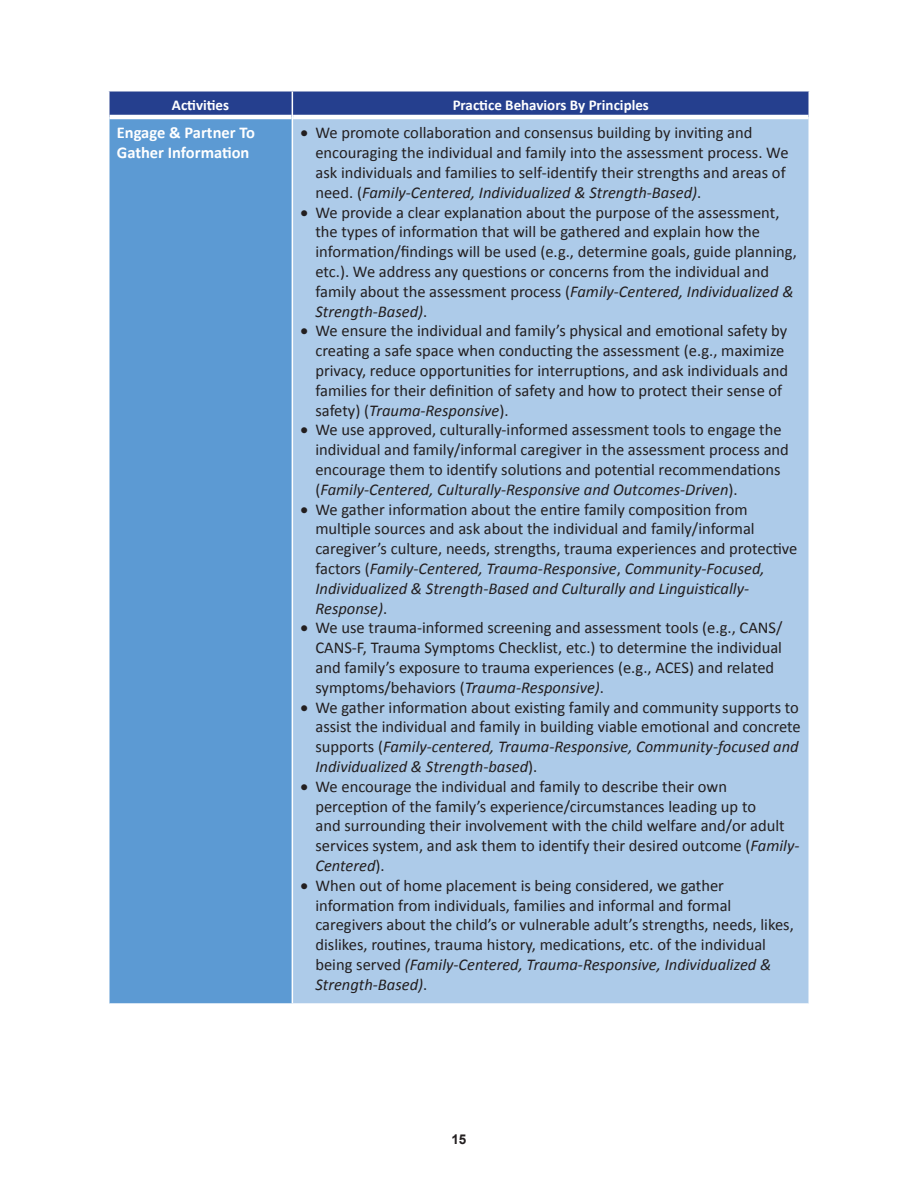
<style>
.page{position:relative;width:918px;height:1188px;background:#fff}
.page>*{position:absolute;margin:0;border:0;box-sizing:border-box;transform-origin:0 0}
.t1{font:16.5px/19.8px "Calibri";color:#231f20}
.t2{font:700 16.5px/19.8px "Calibri";color:#fff}
.t3{font:700 15px "Calibri";color:#fff}
.t4{font:700 13.5px "Arial";color:#231f20}
.s1{font-style:italic}
</style>
<div class="page">
<div style="left:109px;top:117px;width:183px;height:887px;background:#5c9ad3"></div>
<div style="left:292px;top:117px;width:517px;height:887px;background:#adcbe9"></div>
<hr style="left:110px;top:115px;width:182px;height:4px;background:#fff">
<hr style="left:293px;top:115px;width:515px;height:4px;background:#fff">
<hr style="left:808px;top:117px;width:2px;height:886px;background:#fff">
<svg style="left:109px;top:91px;width:700px;height:26px;background:#3c539a"></svg>
<hr style="left:108px;top:117px;width:2px;height:886px;background:#fff">
<hr style="left:292px;top:117px;width:1px;height:886px;background:#fff">
<hr style="left:108px;top:1003px;width:184px;height:1px;background:#fff">
<hr style="left:292px;top:1003px;width:518px;height:1px;background:#fff">
<p class="t3" style="left:172px;top:95px;width:59px">Activities</p>
<p class="t3" style="left:453px;top:95px;width:198px">Practice Behaviors By Principles</p>
<p class="t2" style="left:117px;top:123px;width:140px">Engage &amp; Partner To<br>Gather Information</p>
<p class="t1" style="left:315px;top:123px;width:475px;text-indent:-15px">• We promote collaboration and consensus building by inviting and encouraging the individual and family into the assessment process. We ask individuals and families to self-identify their strengths and areas of need. (<span class="s1">Family-Centered, Individualized &amp; Strength-Based)</span>.</p>
<p class="t1" style="left:315px;top:202px;width:483px;text-indent:-15px">• We provide a clear explanation about the purpose of the assessment, the types of information that will be gathered and explain how the information/findings will be used (e.g., determine goals, guide planning, etc.). We address any questions or concerns from the individual and family about the assessment process (<span class="s1">Family-Centered, Individualized &amp; Strength-Based)</span>.</p>
<p class="t1" style="left:315px;top:321px;width:474px;text-indent:-15px">• We ensure the individual and family’s physical and emotional safety by creating a safe space when conducting the assessment (e.g., maximize privacy, reduce opportunities for interruptions, and ask individuals and families for their definition of safety and how to protect their sense of safety) (<span class="s1">Trauma-Responsive</span>).</p>
<p class="t1" style="left:315px;top:420px;width:475px;text-indent:-15px">• We use approved, culturally-informed assessment tools to engage the individual and family/informal caregiver in the assessment process and encourage them to identify solutions and potential recommendations (<span class="s1">Family-Centered, Culturally-Responsive and Outcomes-Driven</span>).</p>
<p class="t1" style="left:315px;top:499px;width:483px;text-indent:-15px">• We gather information about the entire family composition from multiple sources and ask about the individual and family/informal caregiver’s culture, needs, strengths, trauma experiences and protective factors (<span class="s1">Family-Centered, Trauma-Responsive</span>, <span class="s1">Community-Focused, Individualized &amp; Strength-Based and Culturally and Linguistically-Response)</span>.</p>
<p class="t1" style="left:315px;top:618px;width:469px;text-indent:-15px">• We use trauma-informed screening and assessment tools (e.g., CANS/ CANS-F, Trauma Symptoms Checklist, etc.) to determine the individual and family’s exposure to trauma experiences (e.g., ACES) and related symptoms/behaviors (<span class="s1">Trauma-Responsive)</span>.</p>
<p class="t1" style="left:315px;top:697px;width:487px;text-indent:-15px">• We gather information about existing family and community supports to assist the individual and family in building viable emotional and concrete supports (<span class="s1">Family-centered, Trauma-Responsive, Community-focused and Individualized &amp; Strength-based</span>).</p>
<p class="t1" style="left:315px;top:776px;width:486px;text-indent:-15px">• We encourage the individual and family to describe their own perception of the family’s experience/circumstances leading up to<br>and surrounding their involvement with the child welfare and/or adult services system, and ask them to identify their desired outcome (<span class="s1">Family-Centered</span>).</p>
<p class="t1" style="left:315px;top:875px;width:480px;text-indent:-15px">• When out of home placement is being considered, we gather information from individuals, families and informal and formal caregivers about the child’s or vulnerable adult’s strengths, needs, likes, dislikes, routines, trauma history, medications, etc. of the individual being served <span class="s1">(Family-Centered, Trauma-Responsive, Individualized &amp; Strength-Based)</span>.</p>
<p class="t4" style="left:451px;top:1130px;width:17px">15</p>
</div>
